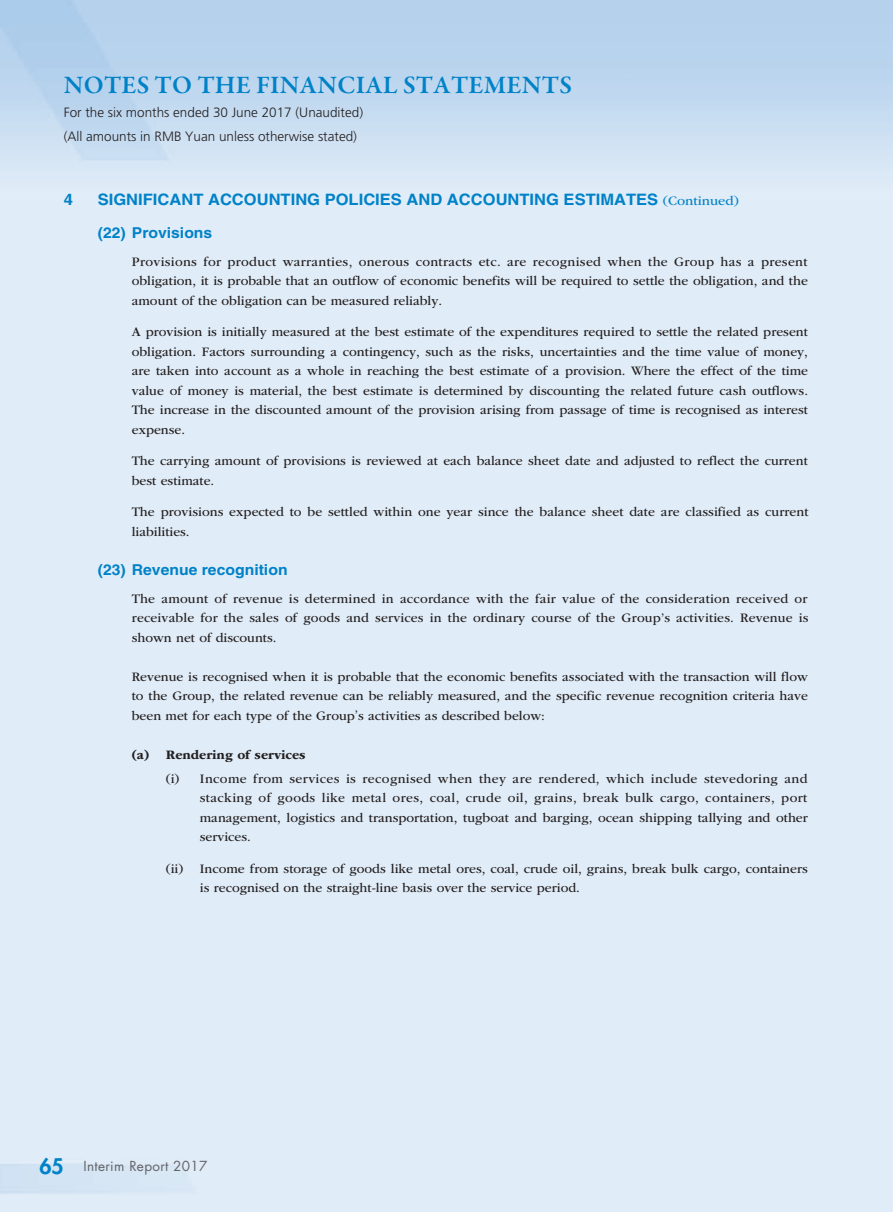
<style>
.page{position:relative;width:893px;height:1212px;background:#fff}
.page>*{position:absolute;margin:0;border:0;box-sizing:border-box;transform-origin:0 0}
.t1{font:600 25.5px "Garamond Premr Pro";letter-spacing:.01em;color:#0082c8}
.t2{font:800 21px "Futura Std";color:#0082c8}
._3__標題{font:700 15.75px "Helvetica LT Std";color:#0082c8;scale:1.05 1}
._4__副標題{font:700 15px "Helvetica LT Std";color:#0082c8;scale:1.05 1}
._1__內文{font:13.5px/19.5px "ITC Garamond Std";color:#231f20}
.t3{font:300 13.5px/24px "Frutiger LT Std";color:#231f20}
._1__內文-2{font:13.5px "ITC Garamond Std";letter-spacing:.025em;color:#231f20}
._1__內文-3{font:13.5px "ITC Garamond Std";letter-spacing:.03em;color:#231f20}
._5__副副標題{font:700 13.5px "ITC Garamond Std";color:#231f20}
.t4{font:13.5px "Futura Std";letter-spacing:.025em;color:#636366}
._3__標題-2{font:13.5px "ITC Garamond Std";color:#0082c8;scale:1.05 1}
</style>
<div class="page">
<h1 class="t1" style="left:64px;top:69px;width:510px">NOTES TO THE FINANCIAL STATEMENTS</h1>
<p class="t3" style="left:64px;top:100px;width:301px">For the six months ended 30 June 2017 (Unaudited( (All amounts in RMB Yuan unless otherwise stated(</p>
<p class="_3__標題" style="left:64px;top:190px;width:10px">4</p>
<p class="_3__標題" style="left:98px;top:190px;width:535px">SIGNIFICANT ACCOUNTING POLICIES AND ACCOUNTING ESTIMATES</p>
<p class="_3__標題-2" style="left:663px;top:194px;width:74px">(Continued(</p>
<p class="_4__副標題" style="left:98px;top:223px;width:111px">(22) Provisions</p>
<p class="_1__內文" style="left:203px;top:252px;width:19px">for</p>
<p class="_1__內文-2" style="left:228px;top:254px;width:50px">product</p>
<p class="_1__內文-2" style="left:533px;top:254px;width:70px">recognised</p>
<p class="_1__內文" style="left:607px;top:252px;width:36px">when</p>
<p class="_1__內文" style="left:648px;top:252px;width:21px">the</p>
<p class="_1__內文" style="left:720px;top:252px;width:23px">has</p>
<p class="_1__內文" style="left:132px;top:252px;width:678px">Provisions<br>obligation, it is probable that an outflow of economic benefits will be required to settle the obligation, and the amount of the obligation can be measured reliably.</p>
<p class="_1__內文" style="left:132px;top:322px;width:678px;text-align:justify">A provision is initially measured at the best estimate of the expenditures required to settle the related present obligation. Factors surrounding a contingency, such as the risks, uncertainties and the time value of money, are taken into account as a whole in reaching the best estimate of a provision. Where the effect of the time value of money is material, the best estimate is determined by discounting the related future cash outflows.<br>The increase in the discounted amount of the provision arising from passage of time is recognised as interest expense.</p>
<p class="_1__內文" style="left:132px;top:451px;width:678px">The carrying amount of provisions is reviewed at each balance sheet date and adjusted to reflect the current best estimate.</p>
<p class="_1__內文" style="left:132px;top:502px;width:678px">The provisions expected to be settled within one year since the balance sheet date are classified as current liabilities.</p>
<p class="_4__副標題" style="left:98px;top:560px;width:182px">(23) Revenue recognition</p>
<p class="_1__內文" style="left:794px;top:589px;width:14px">or</p>
<p class="_1__內文-2" style="left:283px;top:254px;width:71px">warranties,</p>
<p class="_1__內文" style="left:674px;top:252px;width:41px">Group</p>
<p class="_1__內文-2" style="left:416px;top:254px;width:58px">contracts</p>
<p class="_1__內文" style="left:479px;top:252px;width:24px">etc.</p>
<p class="_1__內文-2" style="left:761px;top:254px;width:48px">present</p>
<p class="_1__內文-2" style="left:359px;top:254px;width:52px">onerous</p>
<p class="_1__內文" style="left:507px;top:252px;width:21px">are</p>
<p class="_1__內文" style="left:748px;top:252px;width:8px">a</p>
<p class="_1__內文" style="left:132px;top:589px;width:25px">The</p>
<p class="_1__內文" style="left:214px;top:589px;width:14px">of</p>
<p class="_1__內文" style="left:305px;top:589px;width:72px">determined</p>
<p class="_1__內文" style="left:400px;top:589px;width:71px">accordance</p>
<p class="_1__內文" style="left:476px;top:589px;width:29px">with</p>
<p class="_1__內文" style="left:510px;top:589px;width:21px">the</p>
<p class="_1__內文" style="left:535px;top:589px;width:22px">fair</p>
<p class="_1__內文" style="left:562px;top:589px;width:35px">value</p>
<p class="_1__內文" style="left:601px;top:589px;width:14px">of</p>
<p class="_1__內文" style="left:620px;top:589px;width:21px">the</p>
<p class="_1__內文" style="left:646px;top:589px;width:86px">consideration</p>
<p class="_1__內文" style="left:736px;top:589px;width:54px">received</p>
<p class="_1__內文" style="left:289px;top:589px;width:11px">is</p>
<p class="_1__內文" style="left:382px;top:589px;width:13px">in</p>
<p class="_1__內文" style="left:161px;top:589px;width:48px">amount</p>
<p class="_1__內文" style="left:233px;top:589px;width:51px">revenue</p>
<p class="_1__內文" style="left:132px;top:608px;width:146px">receivable<br>shown net of discounts.</p>
<p class="_1__內文" style="left:132px;top:667px;width:678px;text-align:justify">Revenue is recognised when it is probable that the economic benefits associated with the transaction will flow to the Group, the related revenue can be reliably measured, and the specific revenue recognition criteria have been met for each type of the Group s’ activities as described below:</p>
<p class="_5__副副標題" style="left:166px;top:747px;width:141px">Rendering of services</p>
<p class="_1__內文" style="left:200px;top:608px;width:19px">for</p>
<p class="_1__內文" style="left:224px;top:608px;width:21px">the</p>
<p class="_1__內文" style="left:249px;top:608px;width:31px">sales</p>
<p class="_1__內文" style="left:285px;top:608px;width:14px">of</p>
<p class="_1__內文" style="left:303px;top:608px;width:38px">goods</p>
<p class="_1__內文" style="left:346px;top:608px;width:24px">and</p>
<p class="_1__內文" style="left:448px;top:608px;width:21px">the</p>
<p class="_1__內文" style="left:473px;top:608px;width:54px">ordinary</p>
<p class="_1__內文" style="left:578px;top:608px;width:14px">of</p>
<p class="_1__內文" style="left:596px;top:608px;width:21px">the</p>
<p class="_1__內文" style="left:621px;top:608px;width:50px">Group s’</p>
<p class="_1__內文" style="left:375px;top:608px;width:50px">services</p>
<p class="_1__內文" style="left:430px;top:608px;width:13px">in</p>
<p class="_1__內文" style="left:676px;top:608px;width:59px">activities.</p>
<p class="_1__內文" style="left:799px;top:608px;width:11px">is</p>
<p class="_1__內文" style="left:740px;top:608px;width:54px">Revenue</p>
<p class="_1__內文" style="left:531px;top:608px;width:42px">course</p>
<p class="_5__副副標題" style="left:132px;top:747px;width:19px">)a(</p>
<p class="_1__內文" style="left:166px;top:769px;width:15px">)i(</p>
<p class="_1__內文" style="left:166px;top:859px;width:19px">( )i i</p>
<p class="_1__內文" style="left:253px;top:769px;width:31px">from</p>
<p class="_1__內文-3" style="left:363px;top:771px;width:70px">recognised</p>
<p class="_1__內文" style="left:438px;top:769px;width:36px">when</p>
<p class="_1__內文" style="left:479px;top:769px;width:29px">they</p>
<p class="_1__內文-3" style="left:539px;top:771px;width:62px">rendered,</p>
<p class="_1__內文" style="left:606px;top:769px;width:40px">which</p>
<p class="_1__內文-3" style="left:651px;top:771px;width:48px">include</p>
<p class="_1__內文-3" style="left:704px;top:771px;width:75px">stevedoring</p>
<p class="_1__內文" style="left:784px;top:769px;width:25px">and</p>
<p class="_1__內文-3" style="left:290px;top:771px;width:52px">services</p>
<p class="_1__內文" style="left:346px;top:769px;width:11px">is</p>
<p class="_1__內文" style="left:200px;top:769px;width:48px">Income</p>
<p class="_1__內文" style="left:513px;top:769px;width:21px">are</p>
<p class="_1__內文" style="left:200px;top:788px;width:609px">stacking<br>management, logistics and transportation, tugboat and barging, ocean shipping tallying and other services.</p>
<p class="_1__內文" style="left:200px;top:859px;width:609px">Income from storage of goods like metal ores, coal, crude oil, grains, break bulk cargo, containers</p>
<p class="_1__內文" style="left:259px;top:788px;width:14px">of</p>
<p class="_1__內文" style="left:278px;top:788px;width:39px">goods</p>
<p class="_1__內文" style="left:322px;top:788px;width:25px">like</p>
<p class="_1__內文" style="left:352px;top:788px;width:36px">metal</p>
<p class="_1__內文" style="left:430px;top:788px;width:31px">coal,</p>
<p class="_1__內文" style="left:466px;top:788px;width:37px">crude</p>
<p class="_1__內文" style="left:508px;top:788px;width:22px">oil,</p>
<p class="_1__內文" style="left:583px;top:788px;width:37px">break</p>
<p class="_1__內文" style="left:625px;top:788px;width:30px">bulk</p>
<p class="_1__內文" style="left:534px;top:788px;width:44px">grains,</p>
<p class="_1__內文-2" style="left:705px;top:790px;width:71px">containers,</p>
<p class="_1__內文" style="left:781px;top:788px;width:28px">port</p>
<p class="_1__內文" style="left:393px;top:788px;width:32px">ores,</p>
<p class="_1__內文" style="left:660px;top:788px;width:40px">cargo,</p>
<p class="_1__內文" style="left:200px;top:878px;width:381px">is recognised on the straight-line basis over the service period.</p>
<h2 class="t2" style="left:40px;top:1153px;width:26px">65</h2>
<p class="t4" style="left:83px;top:1158px;width:126px">Interim Report 2017</p>
</div>
